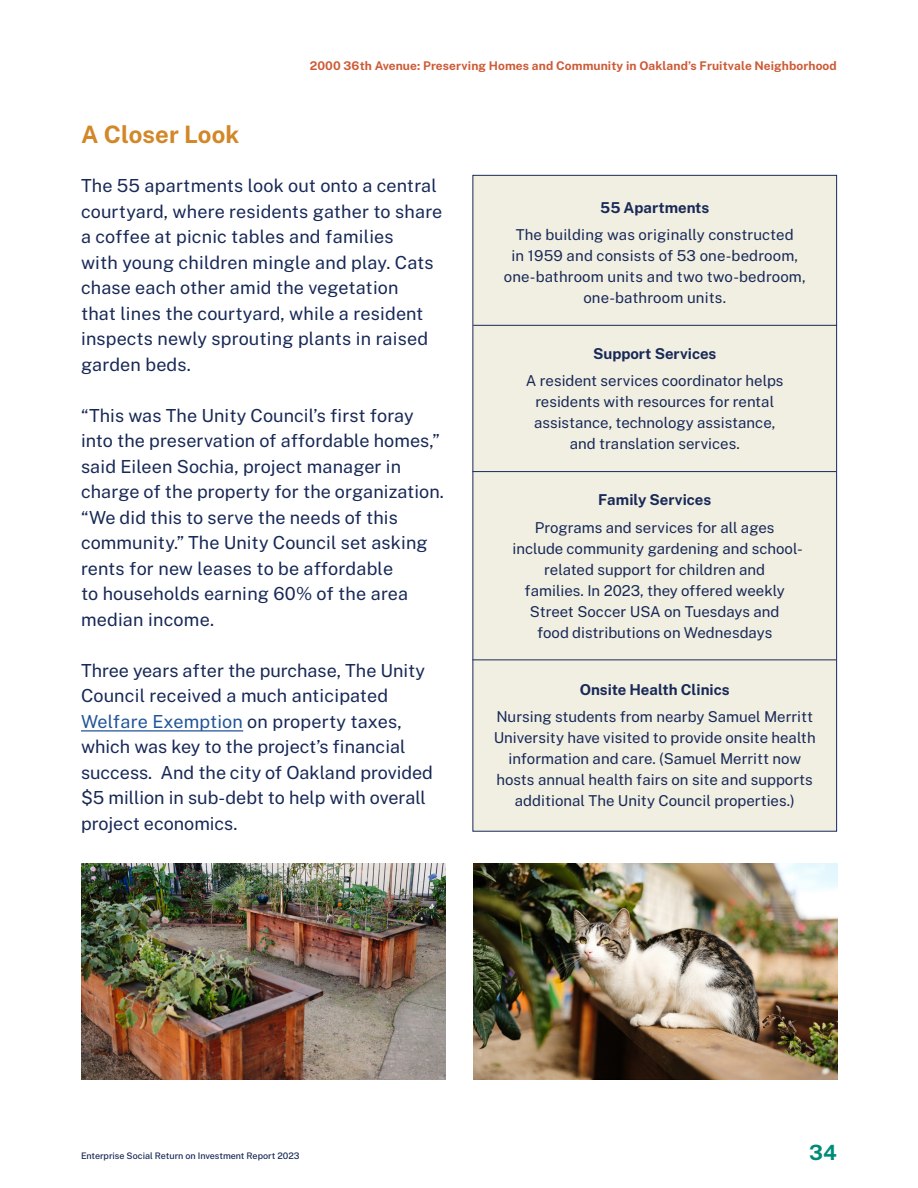
<style>
.page{position:relative;width:918px;height:1188px;background:#fff}
.page>*{position:absolute;margin:0;border:0;box-sizing:border-box;transform-origin:0 0}
.t1{font:700 24px "Public Sans";letter-spacing:.005em;color:#d28828}
.t2{font:700 21px "Public Sans";color:#008b79}
.t3{font:18px/25.5px "Public Sans";letter-spacing:.005em;color:#182957}
.t4{font:15px/21px "Public Sans";color:#182957;text-align:center}
.t5{font:700 15px "Public Sans";color:#182957}
.t6{font:700 12px "Public Sans";letter-spacing:.01em;color:#cd5b37}
.t7{font:500 9px "Public Sans";color:#182957}
.s1{color:#21559a}
</style>
<div class="page">
<hr style="left:81px;top:730px;width:162px;height:2px;background:#21559a">
<img style="left:81px;top:864px;width:365px;height:216px">
<div style="left:472px;top:175px;width:365px;height:657px;background:#f1efe2;border:1px solid #182957"></div>
<hr style="left:473px;top:325px;width:364px;height:1px;background:#182957">
<hr style="left:472px;top:471px;width:364px;height:1px;background:#182957">
<hr style="left:472px;top:659px;width:364px;height:1px;background:#182957">
<img style="left:473px;top:864px;width:365px;height:216px">
<p class="t1" style="left:81px;top:117px;width:160px">A Closer Look</p>
<p class="t6" style="left:310px;top:57px;width:529px">2000 36th Avenue: Preserving Homes and Community in Oakland’s Fruitvale Neighborhood</p>
<p class="t3" style="left:81px;top:172px;width:363px">The 55 apartments look out onto a central courtyard, where residents gather to share a coffee at picnic tables and families<br>with young children mingle and play. Cats chase each other amid the vegetation<br>that lines the courtyard, while a resident inspects newly sprouting plants in raised garden beds.</p>
<p class="t3" style="left:81px;top:401px;width:365px">“This was The Unity Council’s first foray into the preservation of affordable homes,” said Eileen Sochia, project manager in charge of the property for the organization. “We did this to serve the needs of this community.” The Unity Council set asking rents for new leases to be affordable<br>to households earning 60% of the area median income.</p>
<p class="t3" style="left:81px;top:656px;width:354px">Three years after the purchase, The Unity Council received a much anticipated <span class="s1">Welfare Exemption</span> on property taxes, which was key to the project’s financial success. And the city of Oakland provided $5 million in sub-debt to help with overall project economics.</p>
<p class="t5" style="left:600px;top:197px;width:111px">55 Apartments</p>
<p class="t4" style="left:504px;top:224px;width:303px">The building was originally constructed<br>in 1959 and consists of 53 one-bedroom, one-bathroom units and two two-bedroom, one-bathroom units.</p>
<p class="t5" style="left:593px;top:343px;width:125px">Support Services</p>
<p class="t4" style="left:526px;top:369px;width:259px">A resident services coordinator helps residents with resources for rental assistance, technology assistance, and translation services.</p>
<p class="t5" style="left:598px;top:489px;width:115px">Family Services</p>
<p class="t4" style="left:512px;top:516px;width:292px">Programs and services for all ages include community gardening and school&shy;related support for children and<br>families. In 2023, they offered weekly Street Soccer USA on Tuesdays and<br>food distributions on Wednesdays</p>
<p class="t5" style="left:580px;top:679px;width:151px">Onsite Health Clinics</p>
<p class="t4" style="left:494px;top:706px;width:323px">Nursing students from nearby Samuel Merritt University have visited to provide onsite health information and care. (Samuel Merritt now hosts annual health fairs on site and supports additional The Unity Council properties.)</p>
<p class="t7" style="left:81px;top:1149px;width:220px">Enterprise Social Return on Investment Report 2023</p>
<p class="t2" style="left:809px;top:1137px;width:29px">34</p>
</div>
